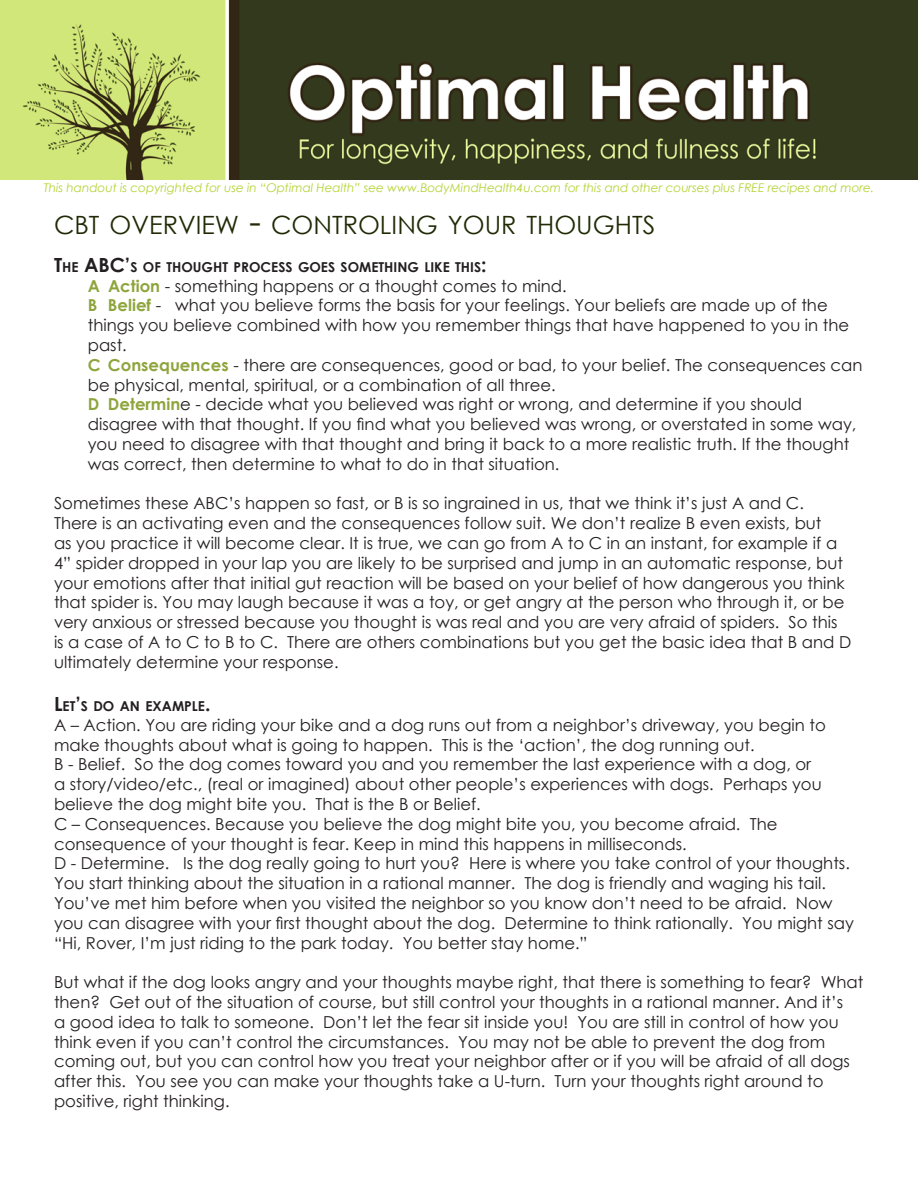
<style>
.page{position:relative;width:918px;height:1188px;background:#fff}
.page>*{position:absolute;margin:0;border:0;box-sizing:border-box;transform-origin:0 0}
.t1{font:25.2px "Century Gothic";color:#202b06}
.t2{font:16.5px/19.8px "Century Gothic";color:#231f20}
.Subtitle{font:700 13.65px "Century Gothic";color:#231f20}
.t3{font:italic 12px "Century Gothic";color:#b5d334}
.s1{font-size:36px}
.s2{font-size:19.5px}
.s3{font-weight:700;color:#8ea53d}
</style>
<div class="page">
<img style="left:0;top:0;width:918px;height:179px">
<p class="t3" style="left:44px;top:180px;width:832px">This handout is copyrighted for use in “Optimal Health” see www.BodyMindHealth4u.com for this and other courses plus FREE recipes and more.</p>
<p class="t1" style="left:54px;top:207px;width:603px">CBT OVERVIEW <span class="s1">-</span> CONTROLING YOUR THOUGHTS</p>
<p class="Subtitle" style="left:54px;top:256px;width:434px"><span class="s2">T</span>HE <span class="s2">ABC’</span>S OF THOUGHT PROCESS GOES SOMETHING LIKE THIS<span class="s2">:</span></p>
<p class="t2" style="left:88px;top:275px;width:481px"><span class="s3">A Action</span> - something happens or a thought comes to mind.</p>
<p class="t2" style="left:88px;top:295px;width:763px"><span class="s3">B Belief</span> - what you believe forms the basis for your feelings. Your beliefs are made up of the things you believe combined with how you remember things that have happened to you in the past.</p>
<p class="t2" style="left:88px;top:355px;width:776px"><span class="s3">C Consequences</span> - there are consequences, good or bad, to your belief. The consequences can be physical, mental, spiritual, or a combination of all three.</p>
<p class="t2" style="left:88px;top:394px;width:770px"><span class="s3">D Determin</span>e - decide what you believed was right or wrong, and determine if you should disagree with that thought. If you find what you believed was wrong, or overstated in some way, you need to disagree with that thought and bring it back to a more realistic truth. If the thought was correct, then determine to what to do in that situation.</p>
<p class="t2" style="left:54px;top:493px;width:799px">Sometimes these ABC’s happen so fast, or B is so ingrained in us, that we think it’s just A and C.<br>There is an activating even and the consequences follow suit. We don’t realize B even exists, but<br>as you practice it will become clear. It is true, we can go from A to C in an instant, for example if a 4” spider dropped in your lap you are likely to be surprised and jump in an automatic response, but your emotions after that initial gut reaction will be based on your belief of how dangerous you think that spider is. You may laugh because it was a toy, or get angry at the person who through it, or be very anxious or stressed because you thought is was real and you are very afraid of spiders. So this<br>is a case of A to C to B to C. There are others combinations but you get the basic idea that B and D ultimately determine your response.</p>
<p class="Subtitle" style="left:54px;top:696px;width:158px"><span class="s2">L</span>ET<span class="s2">’</span>S DO AN EXAMPLE<span class="s2">.</span></p>
<p class="t2" style="left:54px;top:715px;width:773px">A – Action. You are riding your bike and a dog runs out from a neighbor’s driveway, you begin to make thoughts about what is going to happen. This is the ‘action’, the dog running out.</p>
<p class="t2" style="left:54px;top:754px;width:769px">B - Belief. So the dog comes toward you and you remember the last experience with a dog, or a story/video/etc., (real or imagined) about other people’s experiences with dogs. Perhaps you believe the dog might bite you. That is the B or Belief.</p>
<p class="t2" style="left:54px;top:814px;width:725px">C – Consequences. Because you believe the dog might bite you, you become afraid. The consequence of your thought is fear. Keep in mind this happens in milliseconds.</p>
<p class="t2" style="left:54px;top:853px;width:801px">D - Determine. Is the dog really going to hurt you? Here is where you take control of your thoughts.<br>You start thinking about the situation in a rational manner. The dog is friendly and waging his tail.<br>You’ve met him before when you visited the neighbor so you know don’t need to be afraid. Now you can disagree with your first thought about the dog. Determine to think rationally. You might say “Hi, Rover, I’m just riding to the park today. You better stay home.”</p>
<p class="t2" style="left:54px;top:972px;width:811px">But what if the dog looks angry and your thoughts maybe right, that there is something to fear? What then? Get out of the situation of course, but still control your thoughts in a rational manner. And it’s<br>a good idea to talk to someone. Don’t let the fear sit inside you! You are still in control of how you think even if you can’t control the circumstances. You may not be able to prevent the dog from coming out, but you can control how you treat your neighbor after or if you will be afraid of all dogs after this. You see you can make your thoughts take a U-turn. Turn your thoughts right around to positive, right thinking.</p>
</div>
